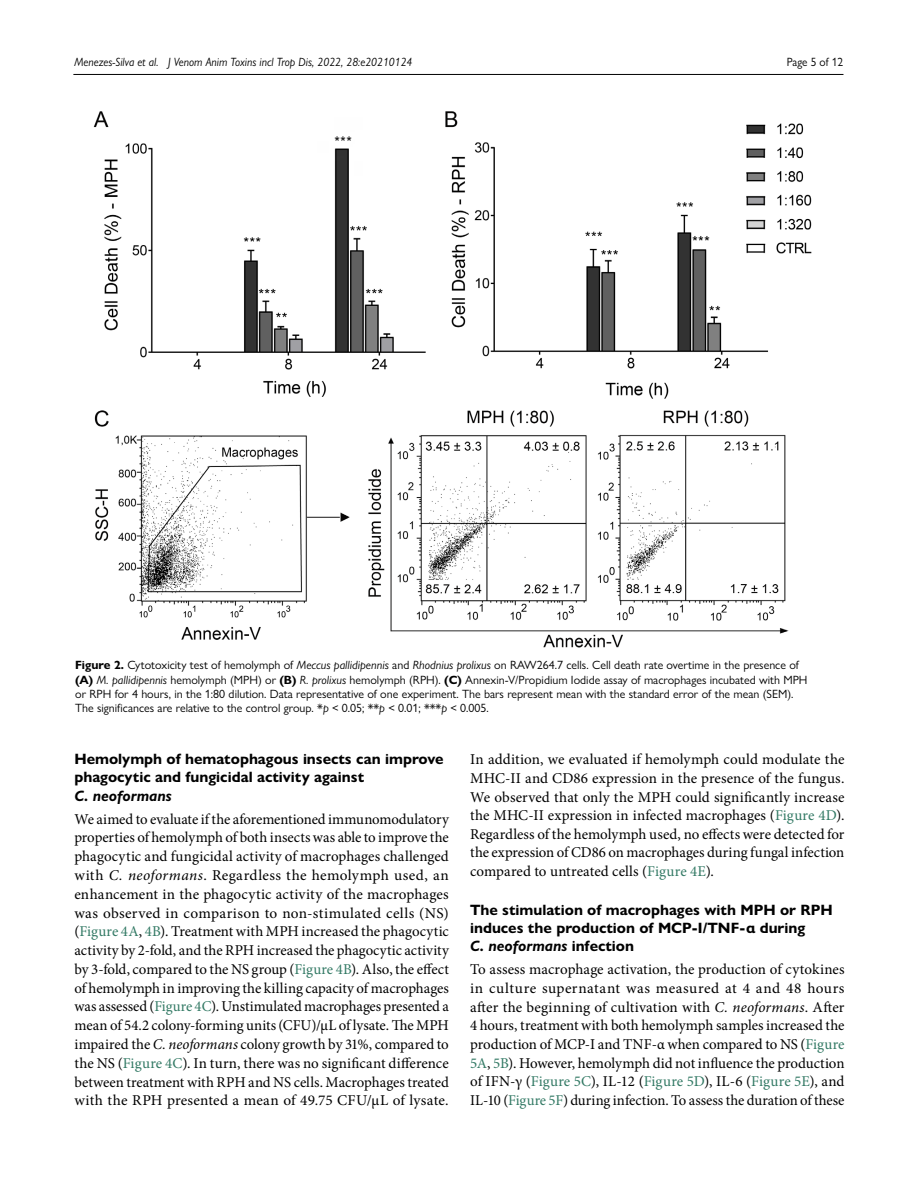
<style>
.page{position:relative;width:919px;height:1187px;background:#fff}
.page>*{position:absolute;margin:0;border:0;box-sizing:border-box;transform-origin:0 0}
.t1{font:15px/18.8px "Minion Pro";letter-spacing:.005em;color:#000;text-align:justify}
.t2{font:700 15px/18px "Gill Sans Nova";color:#000}
.t3{font:italic 700 15px "Gill Sans Nova";color:#000}
.t4{font:12px/14.4px "Gill Sans Nova";color:#000}
.t5{font:italic 12px "Gill Sans Nova";color:#000;scale:.95 1}
.t6{font:12px "Gill Sans Nova";color:#000;scale:.95 1}
.s1{font-weight:700}
.s2{font-style:italic}
.s3{color:#327964}
</style>
<div class="page">
<hr style="left:73px;top:74px;width:770px;height:1px;background:#000">
<img style="left:93px;top:111px;width:719px;height:537px">
<p class="t5" style="left:74px;top:55px;width:357px">Menezes-Silva et al. J Venom Anim Toxins incl Trop Dis, 2022, 28:e20210124</p>
<p class="t6" style="left:786px;top:55px;width:61px">Page 5 of 12</p>
<p class="t4" style="left:75px;top:657px;width:733px"><span class="s1">Figure 2.</span> Cytotoxicity test of hemolymph of <span class="s2">Meccus pallidipennis</span> and <span class="s2">Rhodnius prolixus</span> on RAW264.7 cells. Cell death rate overtime in the presence of <span class="s1">(A)</span> <span class="s2">M. pallidipennis</span> hemolymph (MPH) or <span class="s1">(B)</span> <span class="s2">R. prolixus</span> hemolymph (RPH). <span class="s1">(C)</span> Annexin-V/Propidium Iodide assay of macrophages incubated with MPH or RPH for 4 hours, in the 1:80 dilution. Data representative of one experiment. The bars represent mean with the standard error of the mean (SEM).<br>The significances are relative to the control group. *<span class="s2">p</span> &lt; 0.05; **<span class="s2">p</span> &lt; 0.01; ***<span class="s2">p</span> &lt; 0.005.</p>
<p class="t2" style="left:74px;top:750px;width:370px">Hemolymph of hematophagous insects can improve phagocytic and fungicidal activity against</p>
<p class="t3" style="left:74px;top:786px;width:99px">C. neoformans</p>
<p class="t1" style="left:74px;top:809px;width:376px">We aimed to evaluate if the aforementioned immunomodulatory properties of hemolymph of both insects was able to improve the phagocytic and fungicidal activity of macrophages challenged with <span class="s2">C. neoformans</span>. Regardless the hemolymph used, an enhancement in the phagocytic activity of the macrophages was observed in comparison to non-stimulated cells (NS) (<span class="s3">Figure 4A</span>, <span class="s3">4B</span>). Treatment with MPH increased the phagocytic activity by 2-fold, and the RPH increased the phagocytic activity by 3-fold, compared to the NS group (<span class="s3">Figure 4B</span>). Also, the effect of hemolymph in improving the killing capacity of macrophages was assessed (<span class="s3">Figure 4C</span>). Unstimulated macrophages presented a mean of 54.2 colony-forming units (CFU)/μL of lysate. The MPH impaired the <span class="s2">C. neoformans</span> colony growth by 31%, compared to the NS (<span class="s3">Figure 4C</span>). In turn, there was no significant difference between treatment with RPH and NS cells. Macrophages treated with the RPH presented a mean of 49.75 CFU/μL of lysate.</p>
<p class="t1" style="left:470px;top:750px;width:376px">In addition, we evaluated if hemolymph could modulate the MHC-II and CD86 expression in the presence of the fungus.<br>We observed that only the MPH could significantly increase the MHC-II expression in infected macrophages (<span class="s3">Figure 4D</span>).<br>Regardless of the hemolymph used, no effects were detected for the expression of CD86 on macrophages during fungal infection compared to untreated cells (<span class="s3">Figure 4E</span>).</p>
<p class="t2" style="left:470px;top:901px;width:364px">The stimulation of macrophages with MPH or RPH induces the production of MCP-I/TNF-α during<br><span class="s2">C. neoformans</span> infection</p>
<p class="t1" style="left:470px;top:960px;width:376px">To assess macrophage activation, the production of cytokines in culture supernatant was measured at 4 and 48 hours after the beginning of cultivation with <span class="s2">C. neoformans</span>. After 4 hours, treatment with both hemolymph samples increased the production of MCP-I and TNF-α when compared to NS (<span class="s3">Figure 5A</span>, <span class="s3">5B</span>). However, hemolymph did not influence the production of IFN-γ (<span class="s3">Figure 5C</span>), IL-12 (<span class="s3">Figure 5D</span>), IL-6 (<span class="s3">Figure 5E</span>), and IL-10 (<span class="s3">Figure 5F</span>) during infection. To assess the duration of these</p>
</div>
